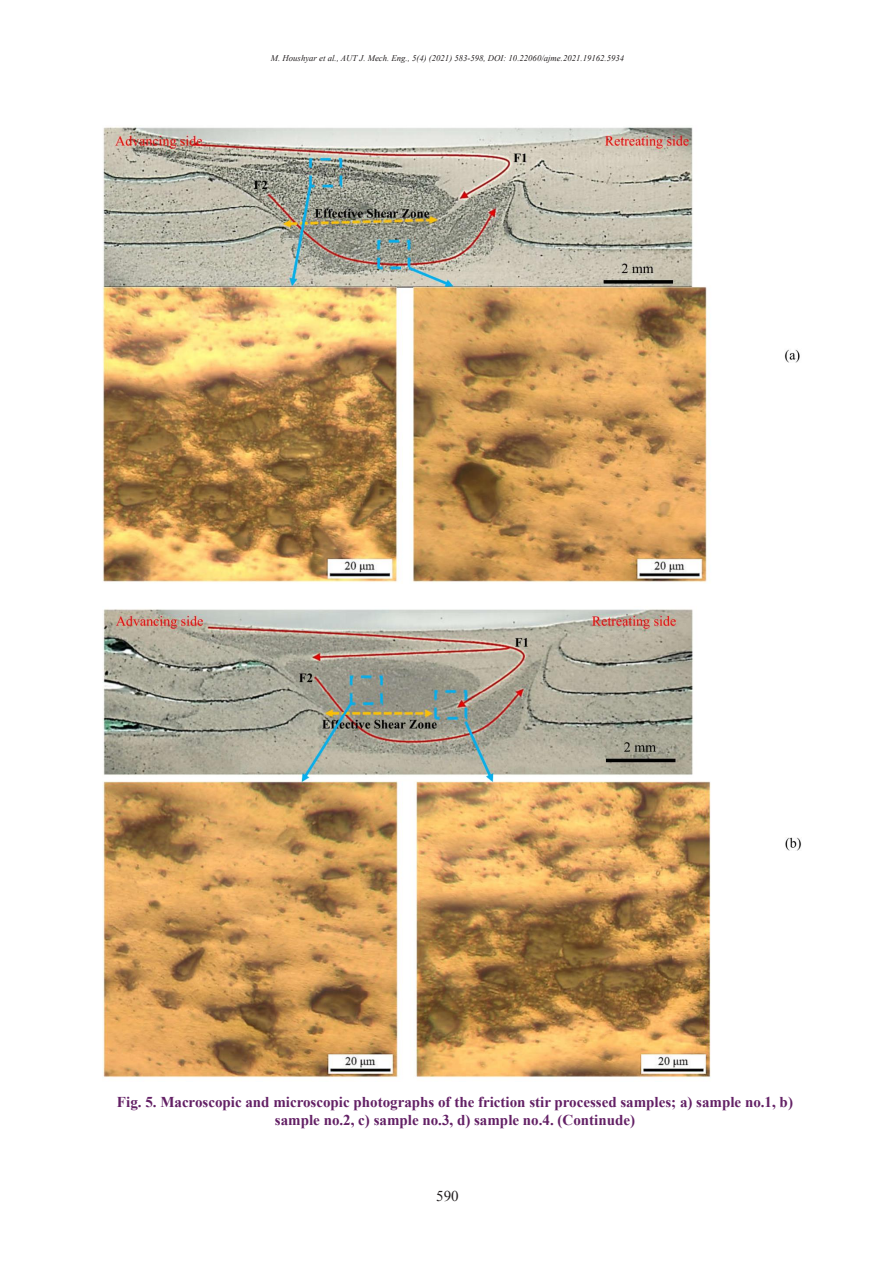
<style>
.page{position:relative;width:893px;height:1263px;background:#fff}
.page>*{position:absolute;margin:0;border:0;box-sizing:border-box;transform-origin:0 0}
.Captions__Figures{font:700 15px/18px "Times New Roman";color:#632065;text-align:center}
.t1{font:15px "Times New Roman";color:#231f20}
.t2{font:italic 8.7px "Times New Roman";color:#231f20}
</style>
<div class="page">
<img style="left:103px;top:127px;width:697px;height:456px">
<img style="left:103px;top:609px;width:698px;height:469px">
<p class="t2" style="left:271px;top:52px;width:355px">M. Houshyar et al., AUT J. Mech. Eng., 5(4) (2021) 583-598, DOI: 10.22060/ajme.2021.19162.5934</p>
<p class="Captions__Figures" style="left:117px;top:1092px;width:677px">Fig. 5. Macroscopic and microscopic photographs of the friction stir processed samples; a) sample no.1, b) sample no.2, c) sample no.3, d) sample no.4. (Continude)</p>
<p class="t1" style="left:436px;top:1185px;width:24px">590</p>
</div>
